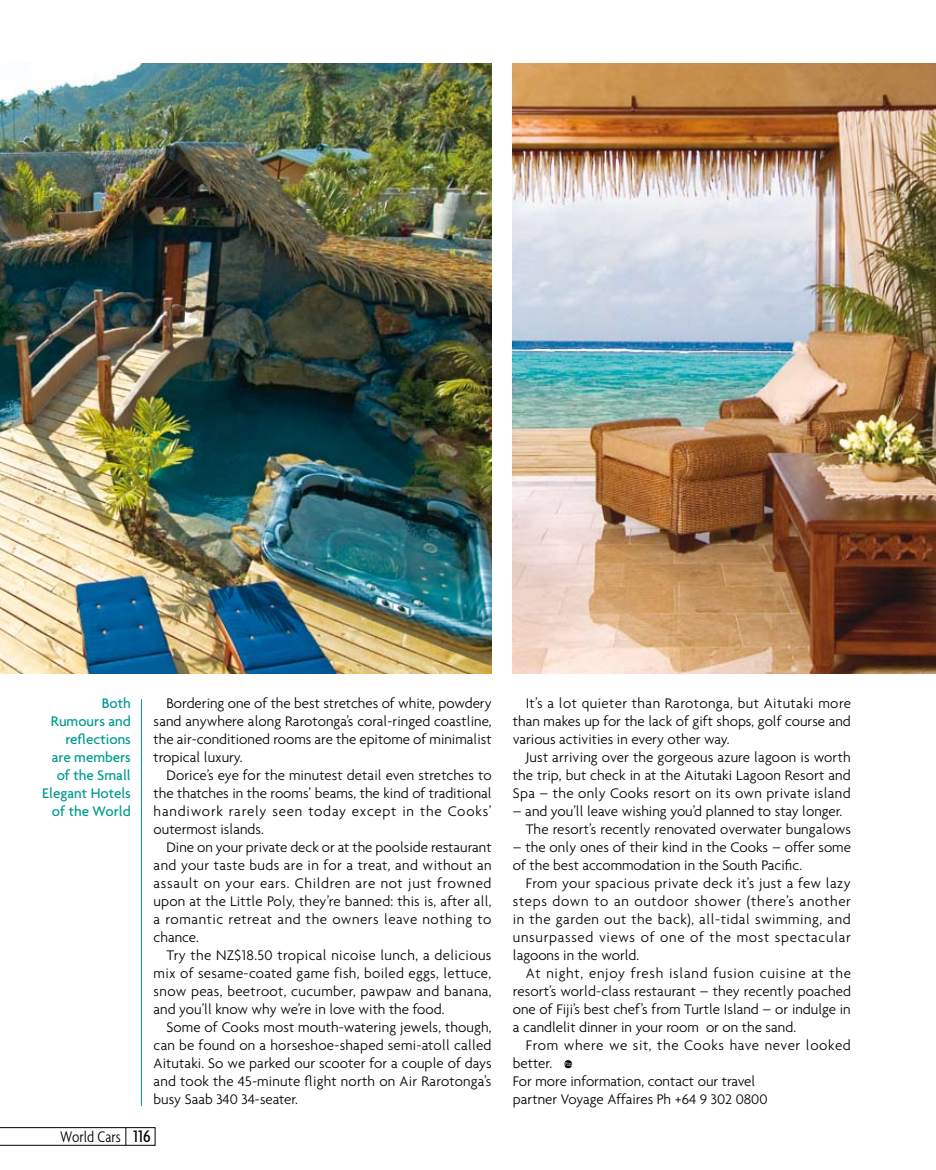
<style>
.page{position:relative;width:936px;height:1170px;background:#fff}
.page>*{position:absolute;margin:0;border:0;box-sizing:border-box;transform-origin:0 0}
.t1{font:300 condensed 16.5px "Agenda";color:#000}
.t2{font:300 15px/18px "Agenda";color:#000;text-align:justify}
.t3{font:500 15px/18px "Agenda";color:#009b8f;text-align:right}
.t4{font:500 5.55px "American Typewriter";color:#fff}
.s1{font-weight:500;font-size:18px}
</style>
<div class="page">
<img style="left:513px;top:64px;width:422px;height:609px">
<img style="left:0;top:64px;width:491px;height:609px">
<hr style="left:141px;top:699px;width:1px;height:407px;background:#009b8f">
<svg style="left:0;top:1127px;width:155px;height:18px"></svg>
<div style="left:563px;top:1059px;width:9px;height:9px;background:#000;border-radius:50%"></div>
<div style="left:563px;top:1059px;width:10px;height:9px;border:1px solid #fff;border-radius:50%"></div>
<p class="t3" style="left:42px;top:694px;width:90px">Both<br>Rumours and reflections<br>are members of the Small<br>Elegant Hotels of the World</p>
<p class="t2" style="left:154px;top:693px;width:339px;text-indent:13px">Bordering one of the best stretches of white, powdery sand anywhere along Rarotonga’s coral-ringed coastline, the air-conditioned rooms are the epitome of minimalist tropical luxury.</p>
<p class="t2" style="left:154px;top:765px;width:339px;text-indent:13px">Dorice’s eye for the minutest detail even stretches to the thatches in the rooms’ beams, the kind of traditional handiwork rarely seen today except in the Cooks’ outermost islands.</p>
<p class="t2" style="left:154px;top:837px;width:339px;text-indent:13px">Dine on your private deck or at the poolside restaurant and your taste buds are in for a treat, and without an assault on your ears. Children are not just frowned upon at the Little Poly, they’re banned: this is, after all, a romantic retreat and the owners leave nothing to chance.</p>
<p class="t2" style="left:154px;top:945px;width:339px;text-indent:13px">Try the NZ$18.50 tropical nicoise lunch, a delicious mix of sesame-coated game fish, boiled eggs, lettuce, snow peas, beetroot, cucumber, pawpaw and banana, and you’ll know why we’re in love with the food.</p>
<p class="t2" style="left:154px;top:1017px;width:339px;text-indent:13px">Some of Cooks most mouth-watering jewels, though, can be found on a horseshoe-shaped semi-atoll called Aitutaki. So we parked our scooter for a couple of days and took the 45-minute flight north on Air Rarotonga’s busy Saab 340 34-seater.</p>
<p class="t1" style="left:60px;top:1126px;width:92px">World Cars <span class="s1">116</span></p>
<p class="t2" style="left:513px;top:693px;width:340px;text-indent:13px">It’s a lot quieter than Rarotonga, but Aitutaki more than makes up for the lack of gift shops, golf course and various activities in every other way.</p>
<p class="t2" style="left:513px;top:747px;width:339px;text-indent:13px">Just arriving over the gorgeous azure lagoon is worth the trip, but check in at the Aitutaki Lagoon Resort and Spa – the only Cooks resort on its own private island</p>
<p class="t2" style="left:525px;top:801px;width:327px;text-indent:-13px">– and you’ll leave wishing you’d planned to stay longer.<br>The resort’s recently renovated overwater bungalows</p>
<p class="t2" style="left:513px;top:837px;width:339px">– the only ones of their kind in the Cooks – offer some of the best accommodation in the South Pacific.</p>
<p class="t2" style="left:513px;top:873px;width:339px;text-indent:13px">From your spacious private deck it’s just a few lazy steps down to an outdoor shower (there’s another in the garden out the back), all-tidal swimming, and unsurpassed views of one of the most spectacular lagoons in the world.</p>
<p class="t2" style="left:513px;top:963px;width:339px;text-indent:13px">At night, enjoy fresh island fusion cuisine at the resort’s world-class restaurant – they recently poached one of Fiji’s best chef’s from Turtle Island – or indulge in a candlelit dinner in your room or on the sand.</p>
<p class="t2" style="left:513px;top:1035px;width:339px;text-align:left;text-indent:13px">From where we sit, the Cooks have never looked better.<br>For more information, contact our travel<br>partner Voyage Affaires Ph +64 9 302 0800</p>
<p class="t4" style="left:563px;top:1060px;width:10px">Fin</p>
</div>
